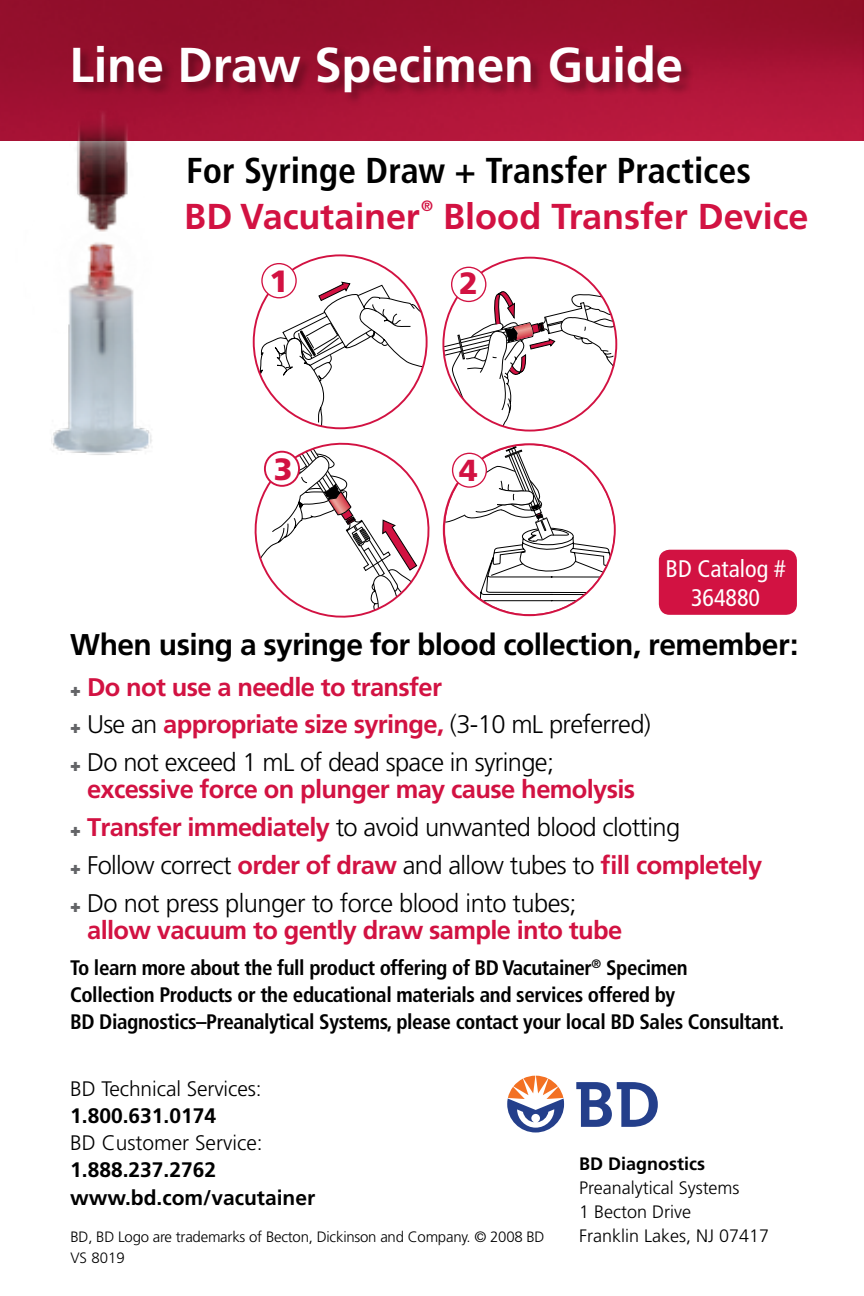
<style>
.page{position:relative;width:864px;height:1296px;background:#fff}
.page>*{position:absolute;margin:0;border:0;box-sizing:border-box;transform-origin:0 0}
.t1{font:700 48.9px "Frutiger";color:#fff}
.t2{font:700 condensed 36px "Frutiger";color:#000}
.t3{font:700 36px "Frutiger";letter-spacing:-.005em;color:#d21242}
.t4{font:900 30.6px "Frutiger";color:#d21242}
.t5{font:900 30.3px "Frutiger";color:#d21242}
.t6{font:700 30px "Frutiger";letter-spacing:-.02em;color:#000}
.t7{font:300 25.5px/37.8px "Frutiger";letter-spacing:-.025em;color:#000}
.t8{font:700 25.5px "Frutiger";letter-spacing:-.025em;color:#d21242}
.t9{font:condensed 24px/28.8px "Frutiger";color:#fff;text-align:center}
.t10{font:700 condensed 21px/27px "Frutiger";letter-spacing:-.02em;color:#000}
.t11{font:700 21px/27.6px "Frutiger";color:#000}
.t12{font:300 21px "Frutiger";letter-spacing:-.005em;color:#000}
.t13{font:300 18px/24px "Frutiger";color:#000}
.t14{font:700 18px "Frutiger";color:#000}
.t15{font:300 15px/21px "Frutiger";letter-spacing:-.015em;color:#000}
.t16{font:700 15px "Frutiger";color:#d21242}
.s1{font-weight:900;font-size:18px;color:#636467}
.s2{font-weight:700;color:#d21242}
</style>
<div class="page">
<img style="left:0;top:0;width:864px;height:141px">
<div style="left:73px;top:46px;width:622px;height:60px;background:#000;opacity:.3"></div>
<svg style="left:576px;top:1082px;width:82px;height:45px"></svg>
<svg style="left:507px;top:1076px;width:57px;height:57px"></svg>
<svg style="left:256px;top:281px;width:170px;height:147px"></svg>
<div style="left:262px;top:264px;width:34px;height:34px;background:#fff;border-radius:50%"></div>
<div style="left:261px;top:263px;width:36px;height:35px;border:1px solid #d21242;border-radius:50%"></div>
<svg style="left:452px;top:267px;width:34px;height:34px"></svg>
<div style="left:451px;top:267px;width:35px;height:35px;border:1px solid #d21242;border-radius:50%"></div>
<svg style="left:443px;top:278px;width:173px;height:153px"></svg>
<svg style="left:444px;top:446px;width:170px;height:169px"></svg>
<div style="left:453px;top:453px;width:33px;height:34px;background:#fff;border-radius:50%"></div>
<div style="left:452px;top:453px;width:35px;height:35px;border:1px solid #d21242;border-radius:50%"></div>
<svg style="left:254px;top:443px;width:175px;height:175px"></svg>
<div style="left:265px;top:452px;width:34px;height:34px;background:#fff;border-radius:50%"></div>
<div style="left:264px;top:451px;width:36px;height:36px;border:2px solid #d21242;border-radius:50%"></div>
<img style="left:15px;top:108px;width:150px;height:347px">
<div style="left:659px;top:550px;width:138px;height:65px;background:#d21242;border-radius:11px"></div>
<h1 class="t1" style="left:70px;top:36px;width:615px">Line Draw Specimen Guide</h1>
<h2 class="t2" style="left:186px;top:149px;width:566px">For Syringe Draw + Transfer Practices</h2>
<h2 class="t3" style="left:184px;top:195px;width:237px">BD Vacutainer</h2>
<p class="t16" style="left:421px;top:197px;width:13px">®</p>
<h2 class="t3" style="left:443px;top:195px;width:367px">Blood Transfer Device</h2>
<p class="t4" style="left:270px;top:263px;width:20px">1</p>
<p class="t4" style="left:459px;top:265px;width:20px">2</p>
<p class="t4" style="left:274px;top:451px;width:20px">3</p>
<p class="t5" style="left:459px;top:452px;width:20px">4</p>
<p class="t9" style="left:666px;top:554px;width:121px">BD Catalog #<br>364880</p>
<p class="t6" style="left:70px;top:627px;width:730px">When using a syringe for blood collection, remember:</p>
<p class="t7" style="left:70px;top:668px;width:582px"><span class="s1">+</span> <span class="s2">Do not use a needle to transfer<br></span><span class="s1">+</span> Use an <span class="s2">appropriate size syringe,</span> (3-10 mL preferred) <span class="s1">+</span> Do not exceed 1 mL of dead space in syringe;</p>
<p class="t7" style="left:70px;top:771px;width:694px;text-indent:17px"><span class="s2">excessive force on plunger may cause hemolysis<br></span><span class="s1">+</span> <span class="s2">Transfer immediately</span> to avoid unwanted blood clotting<br><span class="s1">+</span> Follow correct <span class="s2">order of draw</span> and allow tubes to <span class="s2">fill completely </span><span class="s1">+</span> Do not press plunger to force blood into tubes;</p>
<p class="t8" style="left:87px;top:915px;width:537px">allow vacuum to gently draw sample into tube</p>
<p class="t10" style="left:70px;top:954px;width:715px">To learn more about the full product offering of BD Vacutainer<sup>®</sup> Specimen<br>Collection Products or the educational materials and services offered by<br>BD Diagnostics–Preanalytical Systems, please contact your local BD Sales Consultant.</p>
<p class="t12" style="left:70px;top:1077px;width:193px">BD Technical Services:</p>
<p class="t11" style="left:70px;top:1102px;width:147px">1.800.631.0174</p>
<p class="t12" style="left:70px;top:1131px;width:194px">BD Customer Service:</p>
<p class="t11" style="left:70px;top:1156px;width:247px">1.888.237.2762 www.bd.com/vacutainer</p>
<p class="t14" style="left:579px;top:1153px;width:127px">BD Diagnostics</p>
<p class="t13" style="left:579px;top:1176px;width:192px">Preanalytical Systems<br>1 Becton Drive<br>Franklin Lakes, NJ 07417</p>
<p class="t15" style="left:70px;top:1227px;width:476px">BD, BD Logo are trademarks of Becton, Dickinson and Company. © 2008 BD<br>VS 8019</p>
</div>
